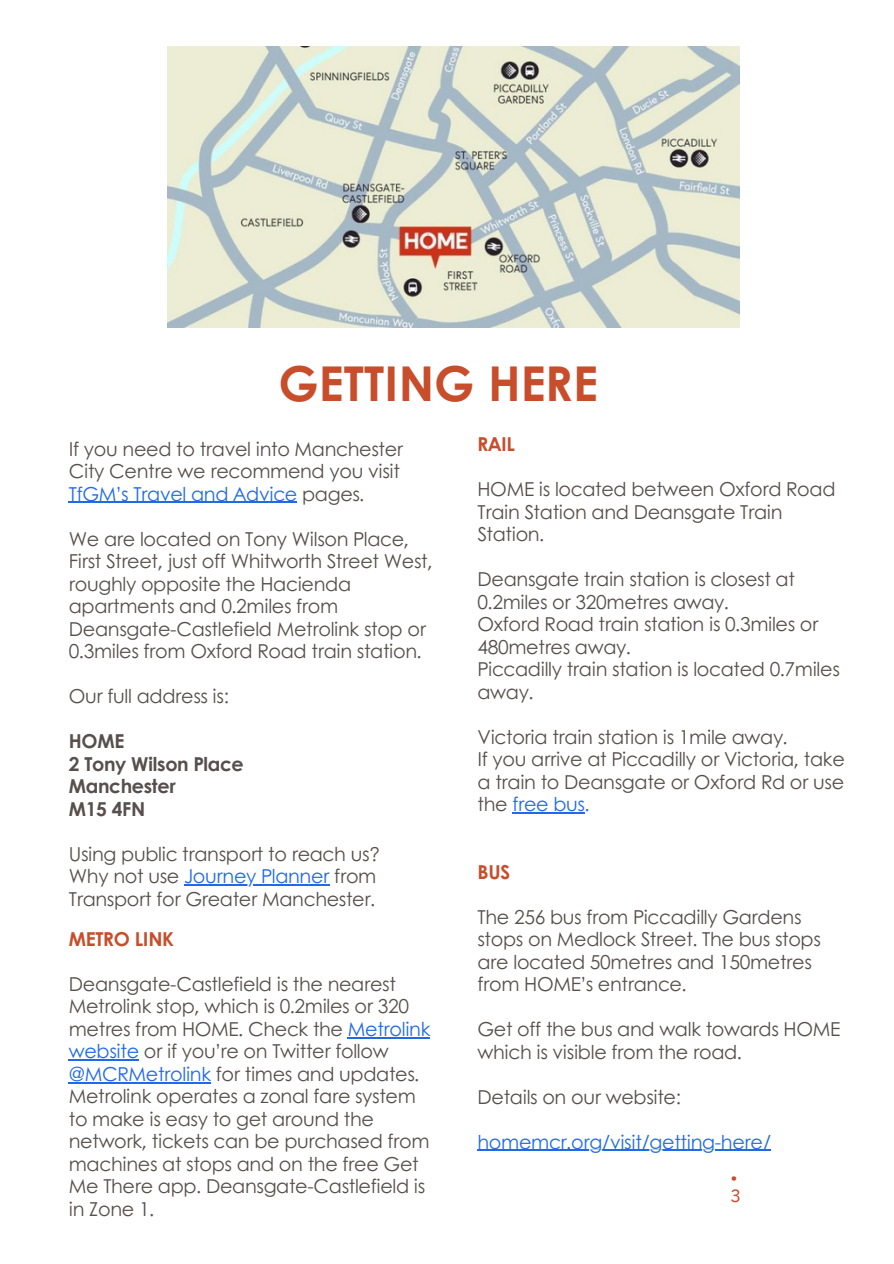
<style>
.page{position:relative;width:894px;height:1264px;background:#fff}
.page>*{position:absolute;margin:0;border:0;box-sizing:border-box;transform-origin:0 0}
.t1{font:700 48px "Century Gothic";color:#c74d2b}
.t2{font:19.2px/22.5px "Century Gothic";letter-spacing:-.015em;color:#564f4c}
.t3{font:700 19.2px/22.5px "Century Gothic";letter-spacing:-.015em;color:#564f4c}
.t4{font:19.2px "Century Gothic";letter-spacing:-.015em;color:#2069e9}
.t5{font:700 19.2px "Century Gothic";letter-spacing:-.015em;color:#c74d2b}
.t6{font:18px/18px "IBM Plex Sans";color:#c74d2b}
.s1{color:#2069e9}
</style>
<div class="page">
<img style="left:167px;top:47px;width:572px;height:280px">
<hr style="left:69px;top:502px;width:228px;height:1px;background:#2069e9">
<hr style="left:184px;top:884px;width:145px;height:1px;background:#2069e9">
<hr style="left:477px;top:1149px;width:293px;height:1px;background:#2069e9">
<hr style="left:348px;top:1036px;width:82px;height:2px;background:#2069e9">
<hr style="left:69px;top:1059px;width:70px;height:1px;background:#2069e9">
<hr style="left:69px;top:1081px;width:142px;height:2px;background:#2069e9">
<hr style="left:512px;top:812px;width:72px;height:1px;background:#2069e9">
<h1 class="t1" style="left:278px;top:347px;width:321px">GETTING HERE</h1>
<p class="t2" style="left:69px;top:436px;width:336px">If you need to travel into Manchester<br>City Centre we recommend you visit<br><span class="s1">TfGM’s Travel and Advice</span> pages.</p>
<p class="t2" style="left:69px;top:526px;width:365px">We are located on Tony Wilson Place, First Street, just off Whitworth Street West, roughly opposite the Hacienda apartments and 0.2miles from Deansgate-Castlefield Metrolink stop or 0.3miles from Oxford Road train station.</p>
<p class="t2" style="left:69px;top:684px;width:162px">Our full address is:</p>
<p class="t3" style="left:69px;top:729px;width:176px">HOME<br>2 Tony Wilson Place<br>Manchester<br>M15 4FN</p>
<p class="t2" style="left:69px;top:841px;width:313px">Using public transport to reach us?<br>Why not use <span class="s1">Journey Planner</span> from<br>Transport for Greater Manchester.</p>
<p class="t5" style="left:69px;top:924px;width:106px">METRO LINK</p>
<p class="t2" style="left:69px;top:971px;width:363px">Deansgate-Castlefield is the nearest Metrolink stop, which is 0.2miles or 320 metres from HOME. Check the <span class="s1">Metrolink website</span> or if you’re on Twitter follow <span class="s1">@MCRMetrolink</span> for times and updates.<br>Metrolink operates a zonal fare system to make is easy to get around the network, tickets can be purchased from machines at stops and on the free Get Me There app. Deansgate-Castlefield is in Zone 1.</p>
<p class="t5" style="left:477px;top:429px;width:39px">RAIL</p>
<p class="t2" style="left:477px;top:477px;width:359px">HOME is located between Oxford Road<br>Train Station and Deansgate Train<br>Station.</p>
<p class="t2" style="left:477px;top:567px;width:363px">Deansgate train station is closest at<br>0.2miles or 320metres away.<br>Oxford Road train station is 0.3miles or<br>480metres away.<br>Piccadilly train station is located 0.7miles away.</p>
<p class="t2" style="left:477px;top:724px;width:369px">Victoria train station is 1mile away.<br>If you arrive at Piccadilly or Victoria, take a train to Deansgate or Oxford Rd or use the <span class="s1">free bus.</span></p>
<p class="t5" style="left:477px;top:857px;width:34px">BUS</p>
<p class="t2" style="left:477px;top:904px;width:345px">The 256 bus from Piccadilly Gardens stops on Medlock Street. The bus stops are located 50metres and 150metres from HOME’s entrance.</p>
<p class="t2" style="left:477px;top:1017px;width:364px">Get off the bus and walk towards HOME which is visible from the road.</p>
<p class="t2" style="left:477px;top:1084px;width:205px">Details on our website:</p>
<p class="t4" style="left:477px;top:1127px;width:295px">homemcr.org/visit/getting-here/</p>
<p class="t6" style="left:730px;top:1167px;width:12px">•<br>3</p>
</div>
